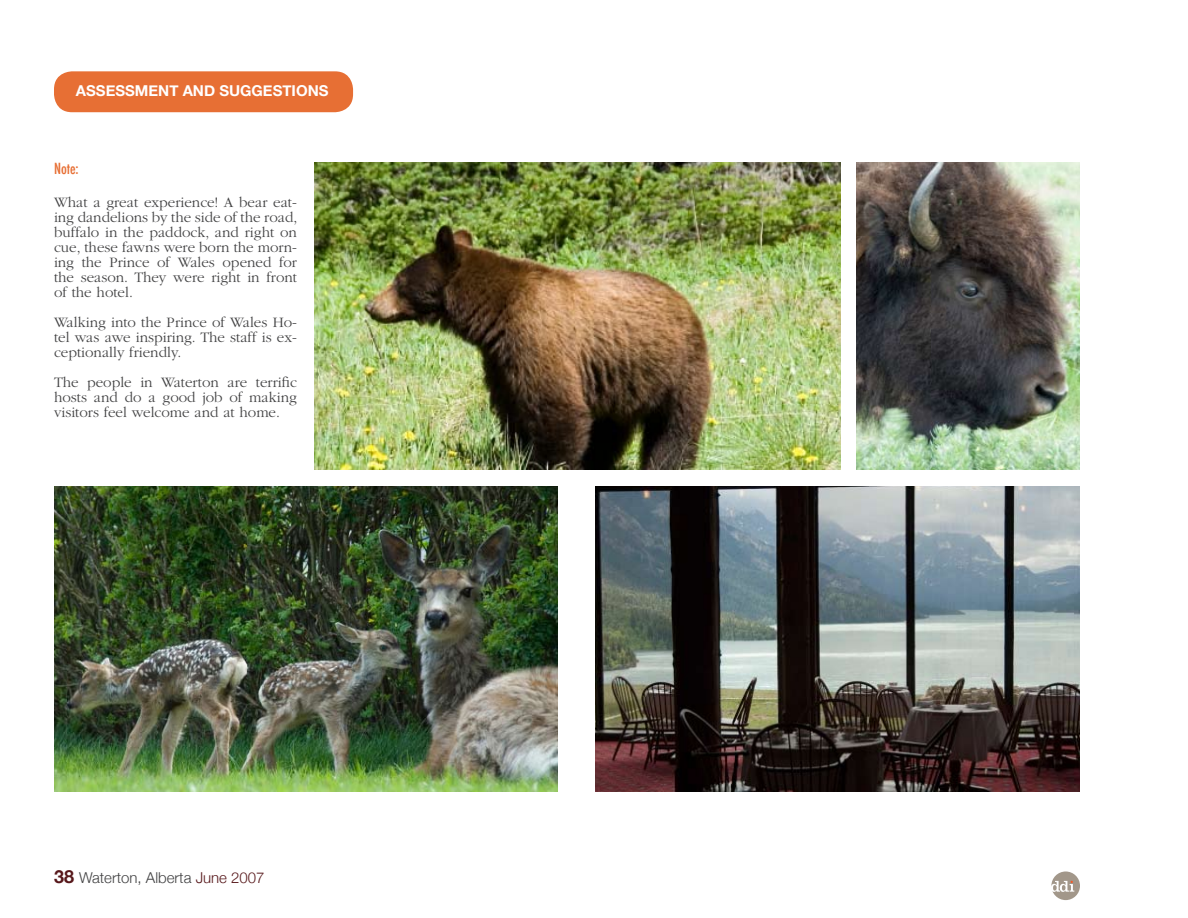
<style>
.page{position:relative;width:1188px;height:918px;background:#fff}
.page>*{position:absolute;margin:0;border:0;box-sizing:border-box;transform-origin:0 0}
.t1{font:300 15px/15px "ITC Garamond Std";color:#414142;text-align:justify}
.t2{font:300 15px "Helvetica Neue";color:#414142}
.t3{font:700 15px "Helvetica Neue";color:#fff}
.t4{font:500 condensed 15px "Futura";color:#e76f34}
.s1{font-weight:700;font-size:18px;color:#57181b}
.s2{color:#57181b}
</style>
<div class="page">
<div style="left:1051px;top:872px;width:29px;height:28px;background:#a2978a;border-radius:50%"></div>
<svg style="left:1051px;top:881px;width:23px;height:11px"></svg>
<div style="left:54px;top:71px;width:299px;height:41px;background:#e76f34;border-radius:18px"></div>
<img style="left:856px;top:162px;width:224px;height:308px">
<img style="left:596px;top:486px;width:484px;height:306px">
<img style="left:54px;top:486px;width:504px;height:306px">
<img style="left:315px;top:162px;width:526px;height:308px">
<p class="t3" style="left:76px;top:81px;width:254px">ASSESSMENT AND SUGGESTIONS</p>
<p class="t4" style="left:54px;top:159px;width:26px">Note:</p>
<p class="t1" style="left:54px;top:195px;width:245px">What a great experience! A bear eat&shy;ing dandelions by the side of the road, buffalo in the paddock, and right on cue, these fawns were born the morn&shy;ing the Prince of Wales opened for the season. They were right in front of the hotel.</p>
<p class="t1" style="left:54px;top:315px;width:244px">Walking into the Prince of Wales Ho&shy;tel was awe inspiring. The staff is ex&shy;ceptionally friendly.</p>
<p class="t1" style="left:54px;top:375px;width:245px">The people in Waterton are terrific hosts and do a good job of making visitors feel welcome and at home.</p>
<p class="t2" style="left:54px;top:869px;width:212px"><span class="s1">38</span> Waterton, Alberta <span class="s2">June 2007</span></p>
</div>
